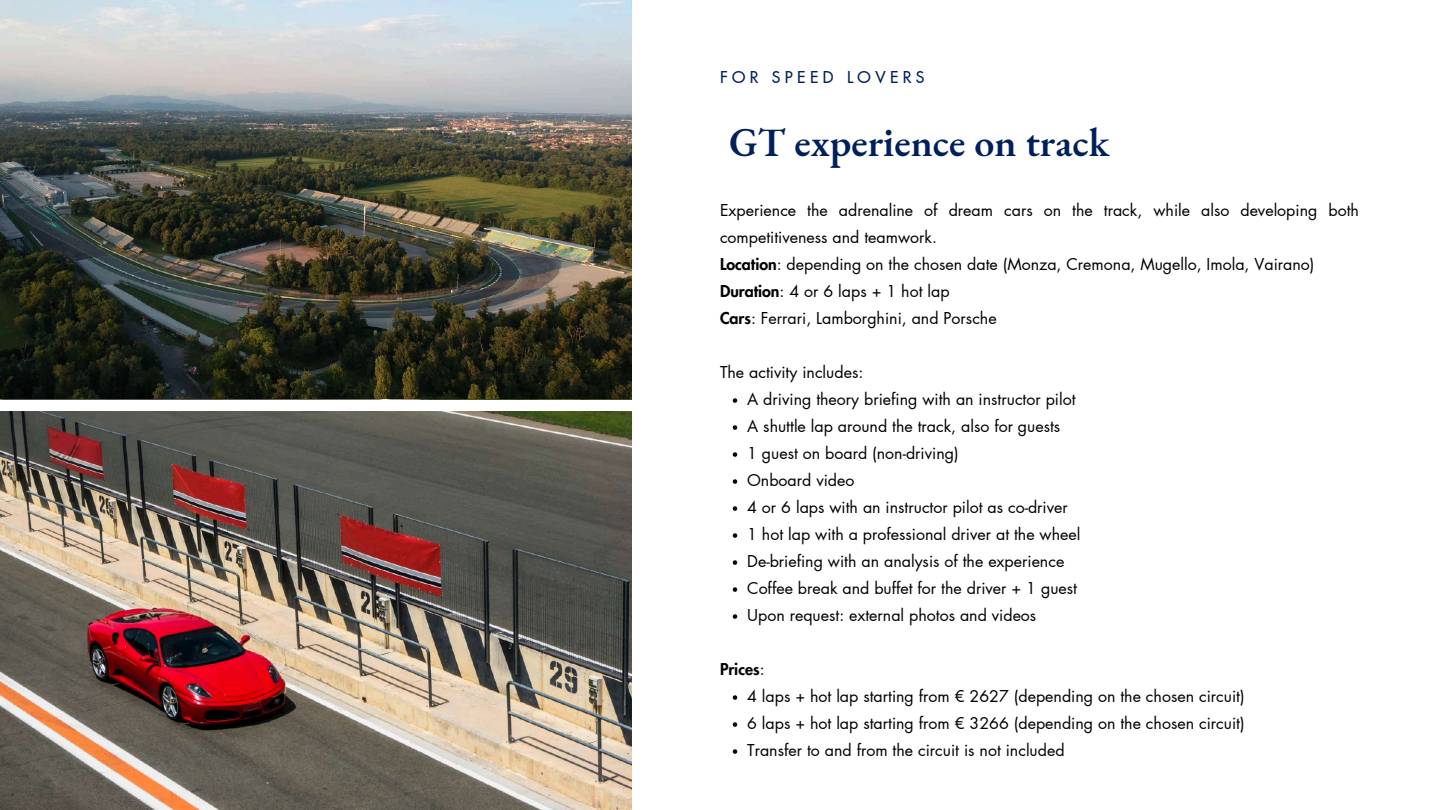
<style>
.page{position:relative;width:1440px;height:810px;background:#fff}
.page>*{position:absolute;margin:0;border:0;box-sizing:border-box;transform-origin:0 0}
.t1{font:600 40px "EB Garamond";color:#00205b}
.t2{font:16px/27px "Futura LT Pro";color:#000}
.t3{font:500 16px "Futura LT Pro";letter-spacing:.28em;color:#00205b}
.s1{font-weight:800}
</style>
<div class="page">
<svg style="left:733px;top:398px;width:4px;height:5px"></svg>
<svg style="left:733px;top:425px;width:4px;height:5px"></svg>
<svg style="left:733px;top:452px;width:4px;height:5px"></svg>
<svg style="left:733px;top:479px;width:4px;height:5px"></svg>
<svg style="left:733px;top:506px;width:4px;height:5px"></svg>
<svg style="left:733px;top:533px;width:4px;height:5px"></svg>
<svg style="left:733px;top:560px;width:4px;height:5px"></svg>
<svg style="left:733px;top:587px;width:4px;height:5px"></svg>
<svg style="left:733px;top:614px;width:4px;height:5px"></svg>
<svg style="left:733px;top:695px;width:4px;height:5px"></svg>
<svg style="left:733px;top:722px;width:4px;height:5px"></svg>
<svg style="left:733px;top:749px;width:4px;height:5px"></svg>
<img style="left:0;top:0;width:632px;height:810px">
<div style="left:0;top:400px;width:636px;height:10px;background:#fff"></div>
<p class="t3" style="left:720px;top:69px;width:206px">FOR SPEED LOVERS</p>
<h1 class="t1" style="left:729px;top:116px;width:382px">GT experience on track</h1>
<p class="t2" style="left:720px;top:197px;width:640px">Experience the adrenaline of dream cars on the track, while also developing both competitiveness and teamwork.<br><span class="s1">Location</span>: depending on the chosen date (Monza, Cremona, Mugello, Imola, Vairano)<br><span class="s1">Duration</span>: 4 or 6 laps + 1 hot lap<br><span class="s1">Cars</span>: Ferrari, Lamborghini, and Porsche</p>
<p class="t2" style="left:747px;top:359px;width:335px;text-indent:-27px">The activity includes:<br>A driving theory briefing with an instructor pilot A shuttle lap around the track, also for guests<br>1 guest on board (non-driving)<br>Onboard video<br>4 or 6 laps with an instructor pilot as co-driver 1 hot lap with a professional driver at the wheel De-briefing with an analysis of the experience Coffee break and buffet for the driver + 1 guest Upon request: external photos and videos</p>
<p class="t2" style="left:747px;top:656px;width:499px;text-indent:-27px"><span class="s1">Prices</span>:<br>4 laps + hot lap starting from € 2627 (depending on the chosen circuit)<br>6 laps + hot lap starting from € 3266 (depending on the chosen circuit)<br>Transfer to and from the circuit is not included</p>
</div>
